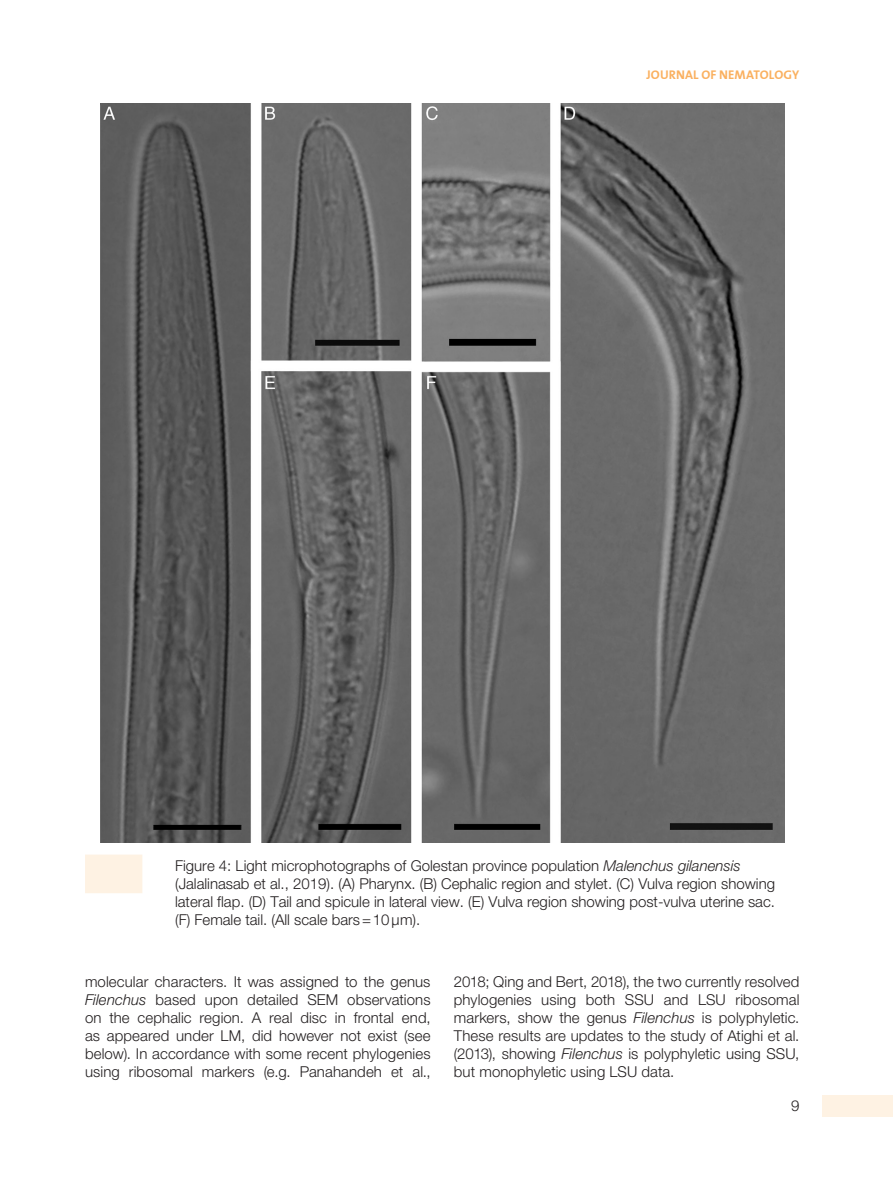
<style>
.page{position:relative;width:893px;height:1178px;background:#fff}
.page>*{position:absolute;margin:0;border:0;box-sizing:border-box;transform-origin:0 0}
.pFirstpara{font:300 15px/18px "Helvetica Neue LT Pro";letter-spacing:.005em;color:#231f20;text-align:justify}
.pfigure_caption2{font:300 15px/18px "Helvetica Neue LT Pro";color:#231f20}
.t1{font:700 12.75px "The Mix Plain";letter-spacing:.01em;color:#fab05f}
.s1{font-family:"Helvetica Neue LT Std";font-style:italic}
.s2{font-family:"Helvetica Neue LT Std"}
</style>
<div class="page">
<div style="left:823px;top:1095px;width:70px;height:21px;background:#fef2e3"></div>
<img style="left:100px;top:104px;width:684px;height:738px">
<div style="left:85px;top:854px;width:57px;height:39px;background:#fef2e3"></div>
<p class="t1" style="left:646px;top:64px;width:154px">JOURNAL OF NEMATOLOGY</p>
<p class="pfigure_caption2" style="left:175px;top:856px;width:601px">Figure 4: Light microphotographs of Golestan province population <span class="s1">Malenchus gilanensis </span>(Jalalinasab et al., 2019). (A) Pharynx. (B) Cephalic region and stylet. (C) Vulva region showing lateral flap. (D) Tail and spicule in lateral view. (E) Vulva region showing post-vulva uterine sac. (F) Female tail. (All scale bars=10<span class="s2">μ</span>m).</p>
<p class="pFirstpara" style="left:85px;top:972px;width:347px">molecular characters. It was assigned to the genus <span class="s1">Filenchus</span> based upon detailed SEM observations on the cephalic region. A real disc in frontal end, as appeared under LM, did however not exist (see below). In accordance with some recent phylogenies using ribosomal markers (e.g. Panahandeh et al.,</p>
<p class="pFirstpara" style="left:454px;top:972px;width:347px">2018; Qing and Bert, 2018), the two currently resolved phylogenies using both SSU and LSU ribosomal markers, show the genus <span class="s1">Filenchus</span> is polyphyletic.<br>These results are updates to the study of Atighi et al. (2013), showing <span class="s1">Filenchus</span> is polyphyletic using SSU, but monophyletic using LSU data.</p>
<p class="pfigure_caption2" style="left:791px;top:1096px;width:10px">9</p>
</div>
